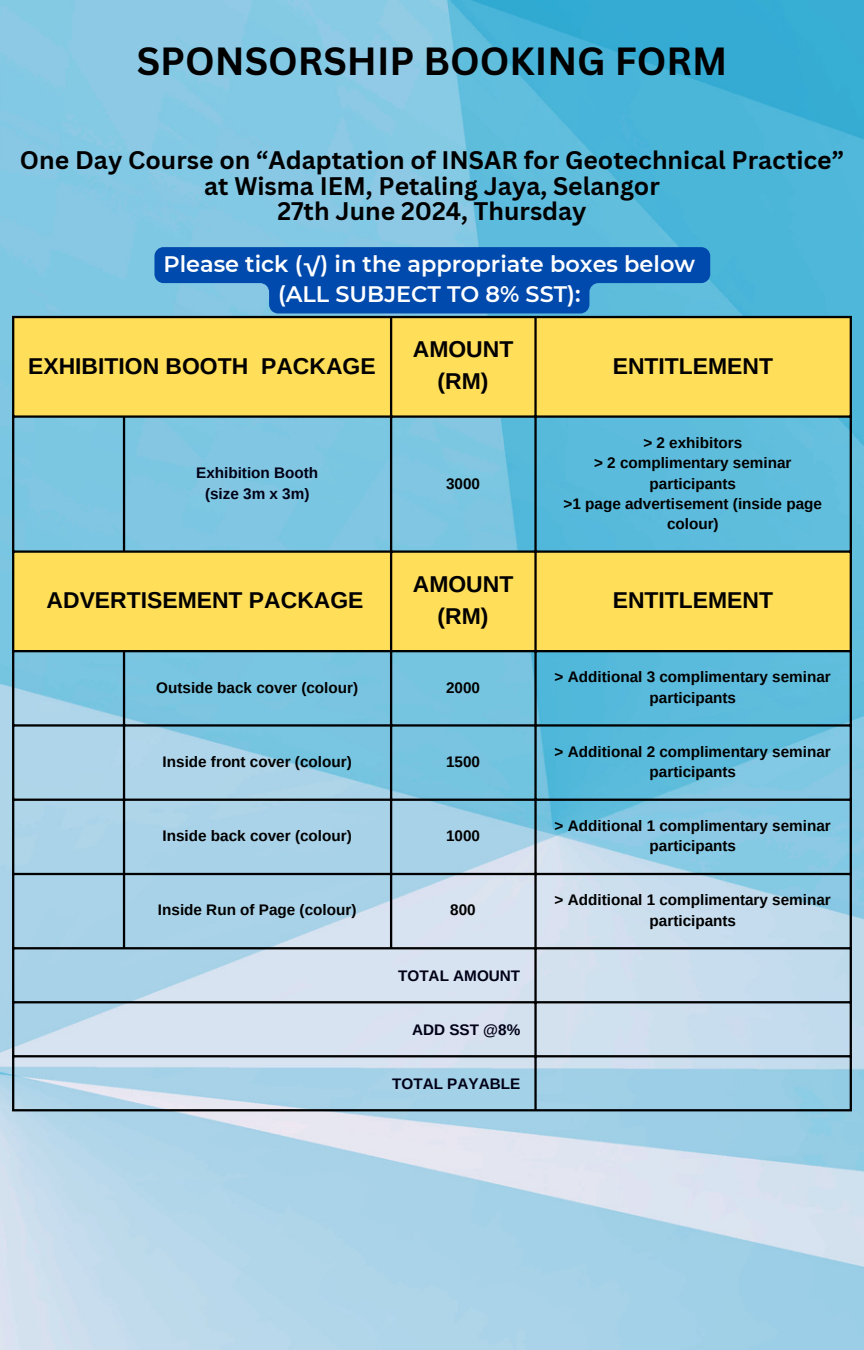
<style>
.page{position:relative;width:864px;height:1350px;background:#fff}
.page>*{position:absolute;margin:0;border:0;box-sizing:border-box;transform-origin:0 0}
.t1{font:700 38.25px "Canva Sans";color:#000}
.t2{font:700 24.75px/25.2px "Canva Sans";color:#000;text-align:center}
.t3{font:700 22.95px/31.9px "Arimo";color:#000;text-align:center}
.t4{font:600 22.5px/30.4px "Montserrat";color:#fff;text-align:center}
.t5{font:700 15.3px/20.5px "Arimo";color:#000;text-align:center}
.t6{font:700 15.3px/20.5px "Arimo";color:#000016;text-align:center}
</style>
<div class="page">
<img style="left:0;top:0;width:864px;height:1350px">
<svg style="left:154px;top:247px;width:556px;height:66px;background:#1661b6"></svg>
<svg style="left:14px;top:318px;width:836px;height:332px;background:#c4d28f"></svg>
<hr style="left:12px;top:318px;width:2px;height:791px;background:#000">
<hr style="left:123px;top:418px;width:2px;height:132px;background:#000">
<hr style="left:123px;top:652px;width:2px;height:295px;background:#000">
<hr style="left:390px;top:318px;width:2px;height:629px;background:#000">
<hr style="left:534px;top:318px;width:3px;height:791px;background:#000">
<hr style="left:850px;top:318px;width:2px;height:791px;background:#000">
<hr style="left:12px;top:316px;width:840px;height:2px;background:#000">
<hr style="left:12px;top:415px;width:840px;height:3px;background:#000">
<hr style="left:12px;top:550px;width:840px;height:3px;background:#000">
<hr style="left:12px;top:650px;width:840px;height:2px;background:#000">
<hr style="left:12px;top:724px;width:840px;height:3px;background:#000">
<hr style="left:12px;top:799px;width:840px;height:2px;background:#000">
<hr style="left:12px;top:873px;width:840px;height:2px;background:#000">
<hr style="left:12px;top:947px;width:840px;height:2px;background:#000">
<hr style="left:12px;top:1001px;width:840px;height:2px;background:#000">
<hr style="left:12px;top:1055px;width:840px;height:2px;background:#000">
<hr style="left:12px;top:1109px;width:840px;height:2px;background:#000">
<h1 class="t1" style="left:137px;top:35px;width:592px">SPONSORSHIP BOOKING FORM</h1>
<h2 class="t2" style="left:20px;top:147px;width:826px">One Day Course on “Adaptation of INSAR for Geotechnical Practice” at Wisma IEM, Petaling Jaya, Selangor<br>27th June 2024, Thursday</h2>
<h3 class="t4" style="left:163px;top:249px;width:533px">Please tick (√) in the appropriate boxes below (ALL SUBJECT TO 8% SST):</h3>
<h3 class="t3" style="left:28px;top:350px;width:349px">EXHIBITION BOOTH PACKAGE</h3>
<h3 class="t3" style="left:413px;top:333px;width:102px">AMOUNT (RM)</h3>
<p class="t6" style="left:196px;top:463px;width:124px">Exhibition Booth (size 3m x 3m)</p>
<p class="t5" style="left:446px;top:473px;width:35px">3000</p>
<h3 class="t3" style="left:47px;top:584px;width:318px">ADVERTISEMENT PACKAGE</h3>
<h3 class="t3" style="left:413px;top:568px;width:102px">AMOUNT (RM)</h3>
<h3 class="t3" style="left:613px;top:350px;width:162px">ENTITLEMENT</h3>
<p class="t5" style="left:564px;top:432px;width:260px">&gt; 2 exhibitors<br>&gt; 2 complimentary seminar participants<br>&gt;1 page advertisement (inside page colour)</p>
<h3 class="t3" style="left:613px;top:584px;width:162px">ENTITLEMENT</h3>
<p class="t5" style="left:156px;top:677px;width:203px">Outside back cover (colour)</p>
<p class="t5" style="left:446px;top:677px;width:35px">2000</p>
<p class="t5" style="left:555px;top:667px;width:278px">&gt; Additional 3 complimentary seminar participants</p>
<p class="t5" style="left:163px;top:751px;width:191px">Inside front cover (colour)</p>
<p class="t5" style="left:446px;top:751px;width:35px">1500</p>
<p class="t5" style="left:555px;top:741px;width:278px">&gt; Additional 2 complimentary seminar participants</p>
<p class="t5" style="left:163px;top:826px;width:191px">Inside back cover (colour)</p>
<p class="t5" style="left:446px;top:826px;width:35px">1000</p>
<p class="t5" style="left:555px;top:815px;width:278px">&gt; Additional 1 complimentary seminar participants</p>
<p class="t5" style="left:158px;top:900px;width:200px">Inside Run of Page (colour)</p>
<p class="t5" style="left:450px;top:900px;width:27px">800</p>
<p class="t5" style="left:555px;top:890px;width:278px">&gt; Additional 1 complimentary seminar participants</p>
<p class="t6" style="left:398px;top:965px;width:124px">TOTAL AMOUNT</p>
<p class="t6" style="left:412px;top:1019px;width:110px">ADD SST @8%</p>
<p class="t6" style="left:392px;top:1073px;width:130px">TOTAL PAYABLE</p>
</div>
